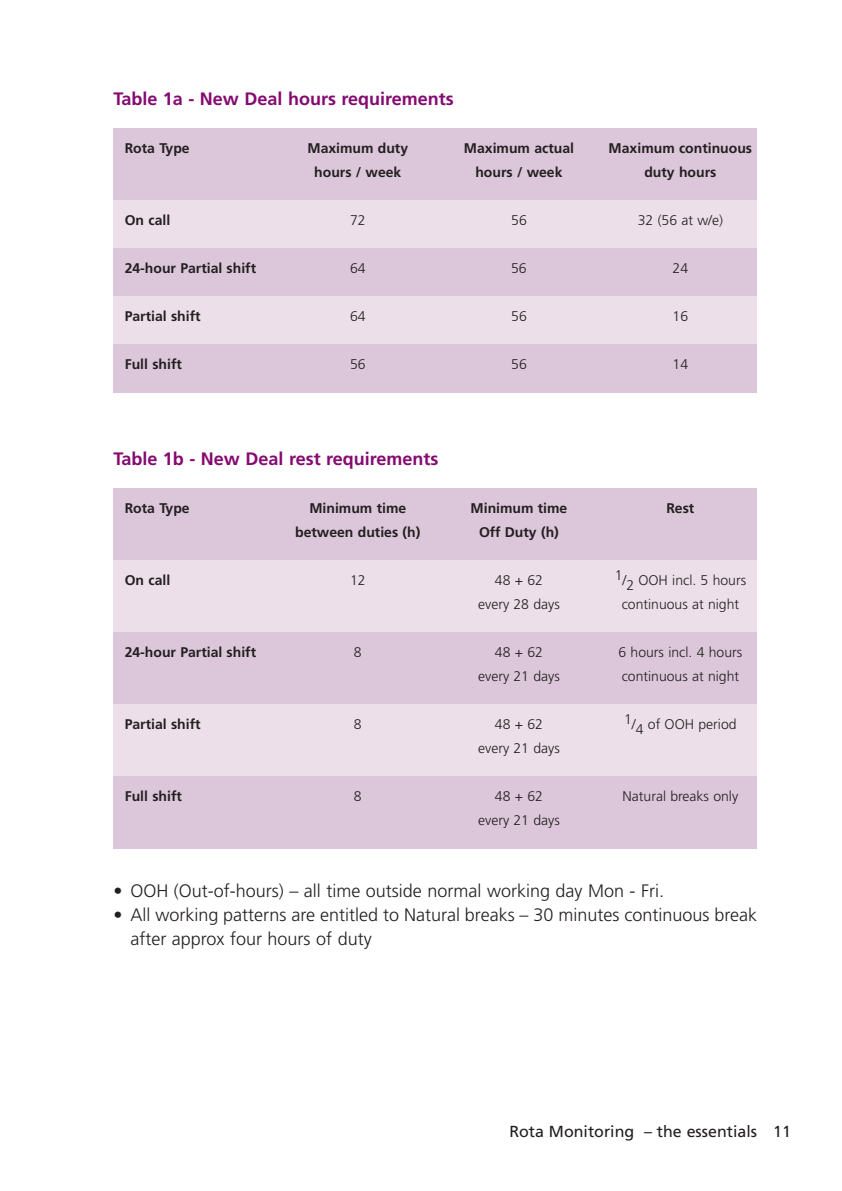
<style>
.page{position:relative;width:842px;height:1191px;background:#fff}
.page>*{position:absolute;margin:0;border:0;box-sizing:border-box;transform-origin:0 0}
.t1{font:300 18px/24px "Frutiger";color:#231f20}
.t2{font:700 18px "Frutiger";color:#850a70}
.t3{font:16px "Frutiger";color:#231f20}
.t4{font:700 14px/24px "Frutiger";color:#231f20;text-align:center}
.t5{font:300 14px/24px "Frutiger";color:#231f20;text-align:center}
</style>
<div class="page">
<div style="left:113px;top:129px;width:644px;height:72px;background:#dcc6da"></div>
<div style="left:113px;top:201px;width:644px;height:48px;background:#ecdfea"></div>
<div style="left:113px;top:249px;width:644px;height:48px;background:#dcc6da"></div>
<div style="left:113px;top:297px;width:644px;height:48px;background:#ecdfea"></div>
<div style="left:113px;top:345px;width:644px;height:48px;background:#dcc6da"></div>
<div style="left:113px;top:489px;width:644px;height:72px;background:#dcc6da"></div>
<div style="left:113px;top:561px;width:644px;height:72px;background:#ecdfea"></div>
<div style="left:113px;top:633px;width:644px;height:72px;background:#dcc6da"></div>
<div style="left:113px;top:705px;width:644px;height:72px;background:#ecdfea"></div>
<div style="left:113px;top:777px;width:644px;height:72px;background:#dcc6da"></div>
<p class="t2" style="left:113px;top:91px;width:342px">Table 1a - New Deal hours requirements</p>
<p class="t4" style="left:125px;top:137px;width:66px">Rota Type</p>
<p class="t4" style="left:307px;top:137px;width:102px">Maximum duty hours / week</p>
<p class="t4" style="left:464px;top:137px;width:112px">Maximum actual hours / week</p>
<p class="t4" style="left:609px;top:137px;width:145px">Maximum continuous duty hours</p>
<p class="t4" style="left:125px;top:209px;width:47px">On call</p>
<p class="t5" style="left:350px;top:209px;width:17px">72</p>
<p class="t5" style="left:511px;top:209px;width:17px">56</p>
<p class="t5" style="left:638px;top:209px;width:87px">32 (56 at w/e)</p>
<p class="t4" style="left:125px;top:257px;width:133px">24-hour Partial shift</p>
<p class="t5" style="left:350px;top:257px;width:17px">64</p>
<p class="t5" style="left:511px;top:257px;width:17px">56</p>
<p class="t5" style="left:673px;top:257px;width:17px">24</p>
<p class="t4" style="left:125px;top:305px;width:77px">Partial shift</p>
<p class="t5" style="left:350px;top:305px;width:17px">64</p>
<p class="t5" style="left:511px;top:305px;width:17px">56</p>
<p class="t5" style="left:673px;top:305px;width:17px">16</p>
<p class="t4" style="left:125px;top:353px;width:59px">Full shift</p>
<p class="t5" style="left:350px;top:353px;width:17px">56</p>
<p class="t5" style="left:511px;top:353px;width:17px">56</p>
<p class="t5" style="left:673px;top:353px;width:17px">14</p>
<p class="t2" style="left:113px;top:451px;width:327px">Table 1b - New Deal rest requirements</p>
<p class="t4" style="left:125px;top:497px;width:66px">Rota Type</p>
<p class="t4" style="left:295px;top:497px;width:127px">Minimum time between duties (h)</p>
<p class="t4" style="left:471px;top:497px;width:98px">Minimum time<br>Off Duty (h)</p>
<p class="t4" style="left:666px;top:497px;width:29px">Rest</p>
<p class="t4" style="left:125px;top:569px;width:47px">On call</p>
<p class="t5" style="left:350px;top:569px;width:17px">12</p>
<p class="t5" style="left:478px;top:569px;width:83px">48 + 62 every 28 days</p>
<p class="t5" style="left:615px;top:569px;width:133px">1/2 OOH incl. 5 hours continuous at night</p>
<p class="t4" style="left:125px;top:641px;width:133px">24-hour Partial shift</p>
<p class="t5" style="left:354px;top:641px;width:9px">8</p>
<p class="t5" style="left:478px;top:641px;width:83px">48 + 62 every 21 days</p>
<p class="t5" style="left:618px;top:641px;width:125px;text-align:left">6 hours incl. 4 hours continuous at night</p>
<p class="t4" style="left:125px;top:713px;width:77px">Partial shift</p>
<p class="t5" style="left:354px;top:713px;width:9px">8</p>
<p class="t5" style="left:478px;top:713px;width:83px">48 + 62 every 21 days</p>
<p class="t5" style="left:624px;top:713px;width:114px">1/4 of OOH period</p>
<p class="t4" style="left:125px;top:785px;width:59px">Full shift</p>
<p class="t5" style="left:354px;top:785px;width:9px">8</p>
<p class="t5" style="left:478px;top:785px;width:83px">48 + 62 every 21 days</p>
<p class="t5" style="left:623px;top:785px;width:117px">Natural breaks only</p>
<p class="t1" style="left:113px;top:880px;width:552px">• OOH (Out-of-hours) – all time outside normal working day Mon - Fri.</p>
<p class="t1" style="left:130px;top:904px;width:628px;text-indent:-17px">• All working patterns are entitled to Natural breaks – 30 minutes continuous break after approx four hours of duty</p>
<p class="t3" style="left:509px;top:1125px;width:283px">Rota Monitoring – the essentials 11</p>
</div>
